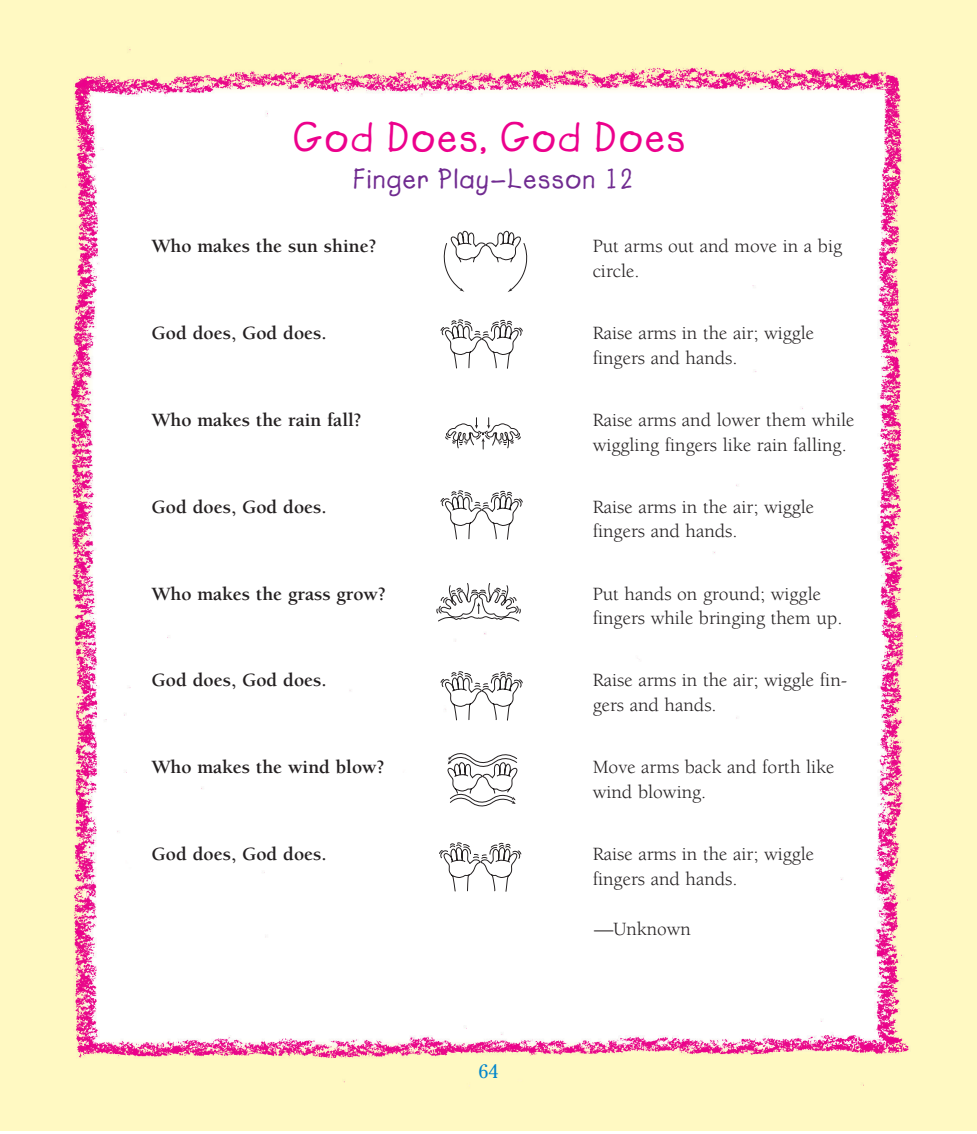
<style>
.page{position:relative;width:977px;height:1134px;background:#fff}
.page>*{position:absolute;margin:0;border:0;box-sizing:border-box;transform-origin:0 0}
._4__Activity_Days{font:42px "Lemonade ICG Bold";letter-spacing:.05em;color:#ec008c}
._4__Activity_Days-2{font:28px "Lemonade ICG Bold";letter-spacing:.05em;color:#702b90}
.Do_and_Say_Fingerpla{font:19.25px/24.5px "Berkeley";color:#231f20}
.t1{font:700 19.25px "Berkeley";color:#231f20}
.t2{font:19.25px "Cheltenham";color:#0086cc}
</style>
<div class="page">
<img style="left:0;top:0;width:976px;height:1130px">
<svg style="left:437px;top:840px;width:85px;height:52px"></svg>
<svg style="left:443px;top:745px;width:80px;height:68px"></svg>
<svg style="left:438px;top:668px;width:85px;height:54px"></svg>
<svg style="left:435px;top:577px;width:85px;height:53px"></svg>
<svg style="left:438px;top:487px;width:85px;height:53px"></svg>
<svg style="left:441px;top:406px;width:85px;height:54px"></svg>
<svg style="left:438px;top:317px;width:85px;height:53px"></svg>
<svg style="left:444px;top:231px;width:85px;height:65px"></svg>
<p class="_4__Activity_Days" style="left:293px;top:112px;width:394px">God Does, God Does</p>
<p class="_4__Activity_Days-2" style="left:353px;top:162px;width:281px">Finger Play—Lesson 12</p>
<p class="t1" style="left:151px;top:236px;width:227px">Who makes the sun shine?</p>
<p class="Do_and_Say_Fingerpla" style="left:592px;top:235px;width:251px">Put arms out and move in a big circle.</p>
<p class="t1" style="left:151px;top:323px;width:177px">God does, God does.</p>
<p class="Do_and_Say_Fingerpla" style="left:592px;top:321px;width:223px">Raise arms in the air; wiggle fingers and hands.</p>
<p class="t1" style="left:151px;top:410px;width:212px">Who makes the rain fall?</p>
<p class="Do_and_Say_Fingerpla" style="left:592px;top:408px;width:263px">Raise arms and lower them while wiggling fingers like rain falling.</p>
<p class="t1" style="left:151px;top:497px;width:177px">God does, God does.</p>
<p class="Do_and_Say_Fingerpla" style="left:592px;top:495px;width:223px">Raise arms in the air; wiggle fingers and hands.</p>
<p class="t1" style="left:151px;top:583px;width:236px">Who makes the grass grow?</p>
<p class="Do_and_Say_Fingerpla" style="left:592px;top:582px;width:251px">Put hands on ground; wiggle fingers while bringing them up.</p>
<p class="t1" style="left:151px;top:670px;width:177px">God does, God does.</p>
<p class="Do_and_Say_Fingerpla" style="left:592px;top:669px;width:256px">Raise arms in the air; wiggle fin&shy;gers and hands.</p>
<p class="t1" style="left:151px;top:757px;width:235px">Who makes the wind blow?</p>
<p class="Do_and_Say_Fingerpla" style="left:592px;top:755px;width:243px">Move arms back and forth like wind blowing.</p>
<p class="t1" style="left:151px;top:844px;width:177px">God does, God does.</p>
<p class="Do_and_Say_Fingerpla" style="left:592px;top:842px;width:223px">Raise arms in the air; wiggle fingers and hands.</p>
<p class="Do_and_Say_Fingerpla" style="left:594px;top:917px;width:98px">—Unknown</p>
<p class="t2" style="left:478px;top:1060px;width:22px">64</p>
</div>
